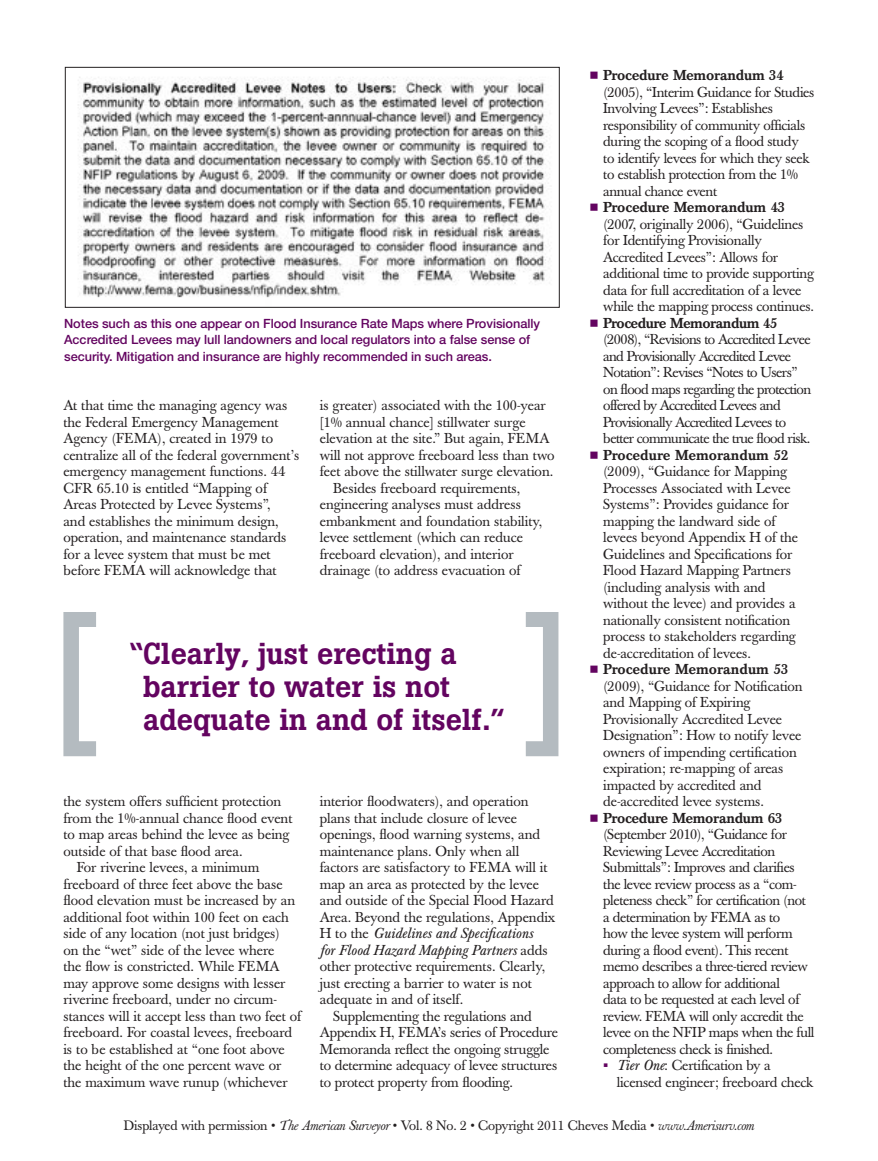
<style>
.page{position:relative;width:878px;height:1161px;background:#fff}
.page>*{position:absolute;margin:0;border:0;box-sizing:border-box;transform-origin:0 0}
.t1{font:500 30px/33px "Boton";color:#630460}
.t2{font:14.25px/16.5px "Baskerville";letter-spacing:-.005em;color:#231f20}
.t3{font:14.25px/16.5px "Baskerville";letter-spacing:-.025em;color:#231f20}
.t4{font:14.25px/16.5px "Baskerville";letter-spacing:-.04em;color:#231f20}
.t5{font:500 14.25px "Baskerville BE";letter-spacing:-.02em;color:#231f20}
.t6{font:italic 14.25px/16.5px "Baskerville BE";color:#231f20}
.t7{font:500 14.25px "Baskerville BE";letter-spacing:-.04em;color:#231f20}
.t8{font:13.5px "Baskerville";letter-spacing:-.01em;color:#231f20}
.t9{font:500 12.75px/16.5px "Helvetica Neue";letter-spacing:-.005em;color:#630460}
.s1{font-family:"Baskerville";font-style:normal}
.s2{font-family:"Universal Std Newswith Comm Pi";font-weight:400;color:#630460}
.s3{font-family:"Universal Std Newswith Comm Pi";color:#630460}
.s4{font-family:"Baskerville BE";font-style:italic}
.s5{font-style:italic}
</style>
<div class="page">
<img style="left:78px;top:77px;width:472px;height:221px">
<div style="left:65px;top:67px;width:494px;height:241px;border:1px solid #231f20"></div>
<svg style="left:526px;top:612px;width:32px;height:144px"></svg>
<svg style="left:63px;top:612px;width:33px;height:144px"></svg>
<p class="t9" style="left:64px;top:315px;width:477px">Notes such as this one appear on Flood Insurance Rate Maps where Provisionally<br>Accredited Levees may lull landowners and local regulators into a false sense of security. Mitigation and insurance are highly recommended in such areas.</p>
<p class="t2" style="left:63px;top:397px;width:238px">At that time the managing agency was the Federal Emergency Management Agency (FEMA), created in 1979 to centralize all of the federal government’s emergency management functions. 44<br>CFR 65.10 is entitled “Mapping of Areas Protected by Levee Systems”,<br>and establishes the minimum design, operation, and maintenance standards for a levee system that must be met before FEMA will acknowledge that</p>
<p class="t2" style="left:320px;top:397px;width:227px">is greater) associated with the 100-year</p>
<p class="t2" style="left:320px;top:414px;width:207px">[1% annual chance] stillwater surge</p>
<p class="t2" style="left:320px;top:430px;width:231px">elevation at the site.” But again, FEMA</p>
<p class="t2" style="left:320px;top:447px;width:236px">will not approve freeboard less than two</p>
<p class="t2" style="left:320px;top:463px;width:235px">feet above the stillwater surge elevation.</p>
<p class="t2" style="left:333px;top:480px;width:189px">Besides freeboard requirements,</p>
<p class="t2" style="left:320px;top:496px;width:203px">engineering analyses must address</p>
<p class="t2" style="left:320px;top:513px;width:224px">embankment and foundation stability,</p>
<p class="t2" style="left:320px;top:529px;width:205px">levee settlement (which can reduce</p>
<p class="t2" style="left:320px;top:546px;width:195px">freeboard elevation), and interior</p>
<p class="t2" style="left:320px;top:562px;width:202px">drainage (to address evacuation of</p>
<h1 class="t1" style="left:143px;top:637px;width:363px;text-indent:-14px">“ Clearly, just erecting a barrier to water is not adequate in and of itself.”</h1>
<p class="t2" style="left:63px;top:793px;width:219px">the system offers sufficient protection</p>
<p class="t2" style="left:63px;top:810px;width:230px">from the 1%-annual chance flood event</p>
<p class="t2" style="left:63px;top:826px;width:227px">to map areas behind the levee as being</p>
<p class="t2" style="left:63px;top:843px;width:181px">outside of that base flood area.</p>
<p class="t2" style="left:77px;top:859px;width:184px">For riverine levees, a minimum</p>
<p class="t2" style="left:63px;top:876px;width:221px">freeboard of three feet above the base</p>
<p class="t2" style="left:63px;top:892px;width:233px">flood elevation must be increased by an</p>
<p class="t2" style="left:63px;top:909px;width:227px">additional foot within 100 feet on each</p>
<p class="t2" style="left:63px;top:925px;width:218px">side of any location (not just bridges)</p>
<p class="t2" style="left:63px;top:942px;width:212px">on the “wet” side of the levee where</p>
<p class="t2" style="left:63px;top:958px;width:218px">the flow is constricted. While FEMA</p>
<p class="t2" style="left:63px;top:975px;width:224px">may approve some designs with lesser</p>
<p class="t2" style="left:63px;top:991px;width:215px">riverine freeboard, under no circum-</p>
<p class="t2" style="left:63px;top:1008px;width:239px">stances will it accept less than two feet of</p>
<p class="t2" style="left:63px;top:1024px;width:230px">freeboard. For coastal levees, freeboard</p>
<p class="t2" style="left:63px;top:1041px;width:223px">is to be established at “one foot above</p>
<p class="t2" style="left:63px;top:1057px;width:219px">the height of the one percent wave or</p>
<p class="t2" style="left:63px;top:1074px;width:226px">the maximum wave runup (whichever</p>
<p class="t2" style="left:320px;top:793px;width:237px">interior floodwaters), and operation plans that include closure of levee openings, flood warning systems, and maintenance plans. Only when all factors are satisfactory to FEMA will it map an area as protected by the levee and outside of the Special Flood Hazard Area. Beyond the regulations, Appendix</p>
<p class="t6" style="left:320px;top:926px;width:230px"><span class="s1">H to the</span> Guidelines and Specifications for Flood Hazard Mapping Partners <span class="s1">adds</span></p>
<p class="t2" style="left:320px;top:959px;width:227px">other protective requirements. Clearly, just erecting a barrier to water is not adequate in and of itself.</p>
<p class="t2" style="left:320px;top:1008px;width:240px;text-indent:13px">Supplementing the regulations and Appendix H, FEMA’s series of Procedure Memoranda reflect the ongoing struggle to determine adequacy of levee structures to protect property from flooding.</p>
<p class="t5" style="left:590px;top:67px;width:195px"><span class="s2">◾</span> Procedure Memorandum 34</p>
<p class="t2" style="left:603px;top:84px;width:213px">(2005), “Interim Guidance for Studies Involving Levees”: Establishes responsibility of community officials during the scoping of a flood study<br>to identify levees for which they seek to establish protection from the 1% annual chance event</p>
<p class="t5" style="left:590px;top:199px;width:196px"><span class="s2">◾</span> Procedure Memorandum 43</p>
<p class="t2" style="left:603px;top:216px;width:212px">(2007, originally 2006), “Guidelines for Identifying Provisionally Accredited Levees”: Allows for additional time to provide supporting data for full accreditation of a levee while the mapping process continues.</p>
<p class="t7" style="left:590px;top:315px;width:189px"><span class="s2">◾</span> Procedure Memorandum 45</p>
<p class="t4" style="left:603px;top:332px;width:209px">(2008), “Revisions to Accredited Levee and Provisionally Accredited Levee Notation”: Revises “Notes to Users” on flood maps regarding the protection offered by Accredited Levees and Provisionally Accredited Levees to better communicate the true flood risk.</p>
<p class="t5" style="left:590px;top:447px;width:200px"><span class="s2">◾</span> Procedure Memorandum 52</p>
<p class="t2" style="left:603px;top:464px;width:196px">(2009), “Guidance for Mapping<br>Processes Associated with Levee<br>Systems”: Provides guidance for mapping the landward side of levees beyond Appendix H of the<br>Guidelines and Specifications for<br>Flood Hazard Mapping Partners (including analysis with and without the levee) and provides a nationally consistent notification process to stakeholders regarding de-accreditation of levees.</p>
<p class="t5" style="left:590px;top:661px;width:200px"><span class="s2">◾</span> Procedure Memorandum 53</p>
<p class="t2" style="left:603px;top:678px;width:201px">(2009), “Guidance for Notification and Mapping of Expiring<br>Provisionally Accredited Levee<br>Designation”: How to notify levee owners of impending certification expiration; re-mapping of areas impacted by accredited and de-accredited levee systems.</p>
<p class="t5" style="left:590px;top:810px;width:194px"><span class="s2">◾</span> Procedure Memorandum 63</p>
<p class="t3" style="left:603px;top:827px;width:213px">(September 2010), “Guidance for Reviewing Levee Accreditation Submittals”: Improves and clarifies the levee review process as a “com&shy;pleteness check” for certification (not a determination by FEMA as to<br>how the levee system will perform during a flood event). This recent memo describes a three-tiered review approach to allow for additional<br>data to be requested at each level of review. FEMA will only accredit the levee on the NFIP maps when the full completeness check is finished.</p>
<p class="t2" style="left:616px;top:1058px;width:198px;text-indent:-13px"><span class="s3">▪</span> <span class="s4">Tier One</span>: Certification by a licensed engineer; freeboard check</p>
<p class="t8" style="left:124px;top:1117px;width:631px">Displayed with permission • <span class="s5">The American Surveyor</span> • Vol. 8 No. 2 • Copyright 2011 Cheves Media • <span class="s5">www.Amerisurv.com</span></p>
</div>
